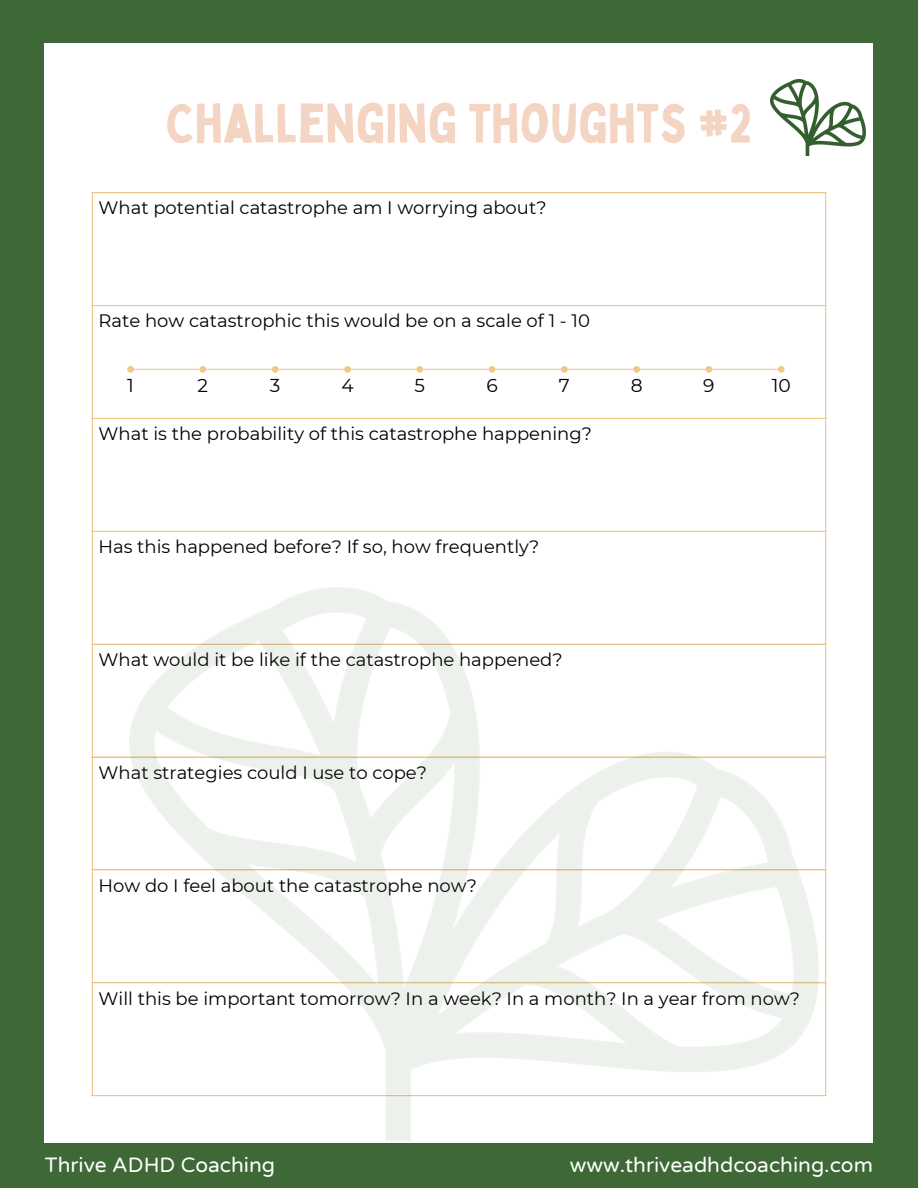
<style>
.page{position:relative;width:918px;height:1188px;background:#3f6837}
.page>*{position:absolute;margin:0;border:0;box-sizing:border-box;transform-origin:0 0}
.t1{font:54px "Bobby Jones";color:#f4d5c3}
.t2{font:21px "Varela Round";color:#fff}
.t3{font:18.6px "Montserrat";color:#000}
.t4{font:18px "Montserrat";color:#000}
</style>
<div class="page">
<div style="left:45px;top:43px;width:828px;height:1100px;background:#fff"></div>
<hr style="left:92px;top:193px;width:1px;height:902px;background:#f1c986">
<hr style="left:825px;top:193px;width:1px;height:902px;background:#f1c986">
<hr style="left:92px;top:192px;width:734px;height:1px;background:#f1c986">
<hr style="left:92px;top:305px;width:734px;height:1px;background:#f1c986">
<hr style="left:92px;top:418px;width:734px;height:1px;background:#f1c986">
<hr style="left:92px;top:531px;width:734px;height:1px;background:#f1c986">
<hr style="left:92px;top:644px;width:734px;height:1px;background:#f1c986">
<hr style="left:92px;top:756px;width:734px;height:2px;background:#f1c986">
<hr style="left:92px;top:869px;width:734px;height:1px;background:#f1c986">
<hr style="left:92px;top:982px;width:734px;height:1px;background:#f1c986">
<hr style="left:92px;top:1095px;width:734px;height:1px;background:#f1c986">
<hr style="left:129px;top:369px;width:654px;height:1px;background:#f1c986">
<div style="left:127px;top:366px;width:7px;height:7px;background:#f1c986;border-radius:50%"></div>
<div style="left:416px;top:366px;width:7px;height:7px;background:#f1c986;border-radius:50%"></div>
<div style="left:272px;top:366px;width:7px;height:7px;background:#f1c986;border-radius:50%"></div>
<div style="left:561px;top:366px;width:7px;height:7px;background:#f1c986;border-radius:50%"></div>
<div style="left:706px;top:366px;width:6px;height:7px;background:#f1c986;border-radius:50%"></div>
<div style="left:200px;top:366px;width:6px;height:7px;background:#f1c986;border-radius:50%"></div>
<div style="left:489px;top:366px;width:6px;height:7px;background:#f1c986;border-radius:50%"></div>
<div style="left:344px;top:366px;width:7px;height:7px;background:#f1c986;border-radius:50%"></div>
<div style="left:633px;top:366px;width:7px;height:7px;background:#f1c986;border-radius:50%"></div>
<div style="left:778px;top:366px;width:7px;height:7px;background:#f1c986;border-radius:50%"></div>
<img style="left:771px;top:80px;width:94px;height:75px">
<img style="left:130px;top:587px;width:688px;height:554px">
<p class="t1" style="left:166px;top:89px;width:588px">CHALLENGING THOUGHTS #2</p>
<p class="t4" style="left:99px;top:197px;width:450px">What potential catastrophe am I worrying about?</p>
<p class="t4" style="left:99px;top:310px;width:493px">Rate how catastrophic this would be on a scale of 1 - 10</p>
<p class="t3" style="left:127px;top:374px;width:8px">1</p>
<p class="t3" style="left:198px;top:374px;width:12px">2</p>
<p class="t3" style="left:270px;top:374px;width:12px">3</p>
<p class="t3" style="left:341px;top:374px;width:14px">4</p>
<p class="t3" style="left:415px;top:374px;width:12px">5</p>
<p class="t3" style="left:486px;top:374px;width:13px">6</p>
<p class="t3" style="left:559px;top:374px;width:12px">7</p>
<p class="t3" style="left:631px;top:374px;width:13px">8</p>
<p class="t3" style="left:703px;top:374px;width:13px">9</p>
<p class="t3" style="left:772px;top:374px;width:21px">10</p>
<p class="t4" style="left:99px;top:423px;width:495px">What is the probability of this catastrophe happening?</p>
<p class="t4" style="left:99px;top:536px;width:442px">Has this happened before? If so, how frequently?</p>
<p class="t4" style="left:99px;top:649px;width:466px">What would it be like if the catastrophe happened?</p>
<p class="t4" style="left:99px;top:762px;width:330px">What strategies could I use to cope?</p>
<p class="t4" style="left:99px;top:875px;width:380px">How do I feel about the catastrophe now?</p>
<p class="t4" style="left:99px;top:988px;width:703px">Will this be important tomorrow? In a week? In a month? In a year from now?</p>
<p class="t2" style="left:45px;top:1153px;width:232px">Thrive ADHD Coaching</p>
<h2 class="t2" style="left:570px;top:1153px;width:305px">www.thriveadhdcoaching.com</h2>
</div>
